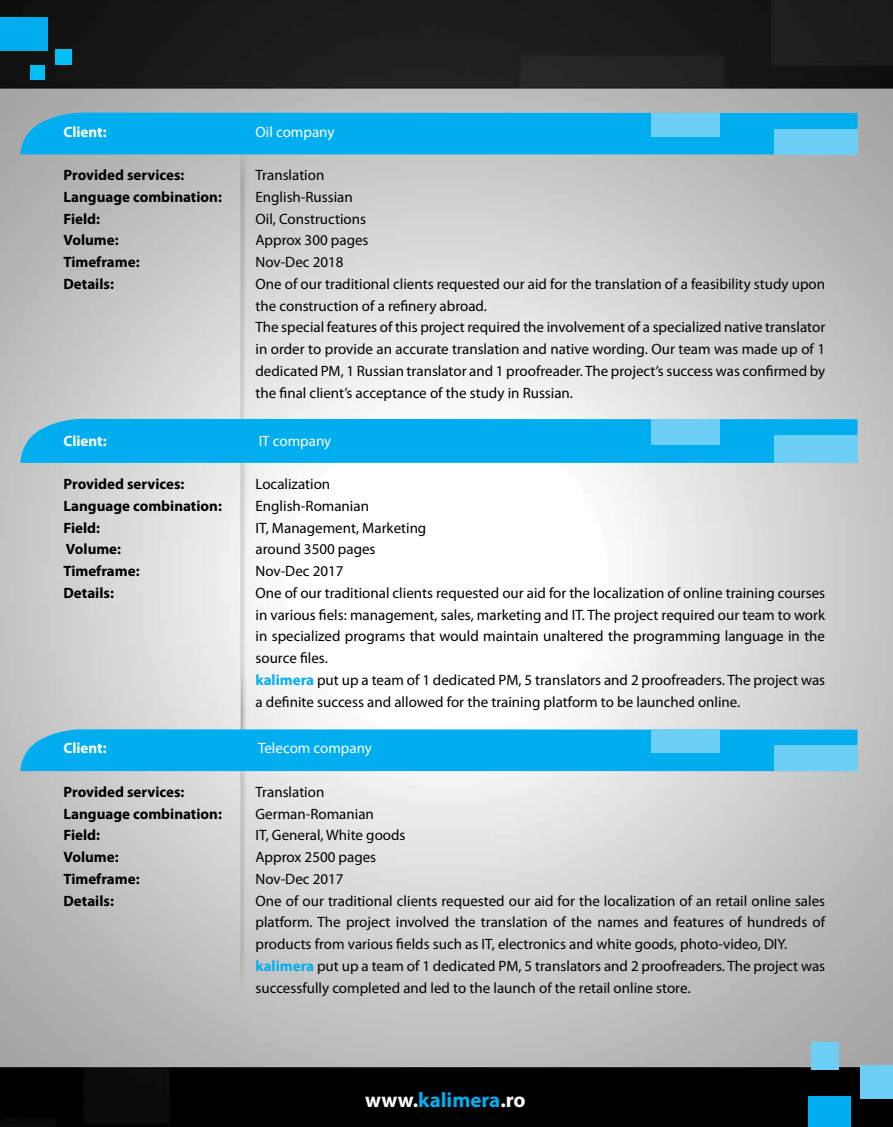
<style>
.page{position:relative;width:893px;height:1127px;background:#fff}
.page>*{position:absolute;margin:0;border:0;box-sizing:border-box;transform-origin:0 0}
.t1{font:700 21px "Myriad Pro";color:#00aeef}
.t2{font:15px/21.8px "Myriad Pro";color:#000}
.t3{font:700 15px "Myriad Pro";color:#000}
.t4{font:15px "Myriad Pro";color:#fff}
.t5{font:700 15px "Myriad Pro";color:#fff}
.s1{font-weight:700;color:#00aeef}
.s2{color:#fff}
</style>
<div class="page">
<img style="left:0;top:0;width:893px;height:1127px">
<div style="left:30px;top:65px;width:14px;height:14px;background:#00c0f3"></div>
<div style="left:0;top:17px;width:48px;height:34px;background:#00aeef"></div>
<div style="left:55px;top:49px;width:17px;height:16px;background:#00c0f3"></div>
<div style="left:20px;top:113px;width:838px;height:41px;background:#00aeef"></div>
<div style="left:651px;top:113px;width:68px;height:24px;background:#6dcff6"></div>
<div style="left:774px;top:129px;width:84px;height:25px;background:#6dcff6"></div>
<div style="left:20px;top:419px;width:838px;height:44px;background:#00aeef"></div>
<div style="left:651px;top:419px;width:68px;height:25px;background:#6dcff6"></div>
<div style="left:774px;top:436px;width:84px;height:27px;background:#6dcff6"></div>
<div style="left:20px;top:729px;width:838px;height:42px;background:#00aeef"></div>
<div style="left:651px;top:729px;width:68px;height:24px;background:#6dcff6"></div>
<div style="left:774px;top:745px;width:84px;height:26px;background:#6dcff6"></div>
<div style="left:811px;top:1042px;width:28px;height:27px;background:#6dcff6"></div>
<div style="left:861px;top:1065px;width:32px;height:34px;background:#6dcff6"></div>
<div style="left:808px;top:1096px;width:42px;height:31px;background:#00aeef"></div>
<p class="t5" style="left:64px;top:122px;width:45px">Client:</p>
<p class="t4" style="left:256px;top:122px;width:80px">Oil company</p>
<p class="t3" style="left:64px;top:165px;width:122px">Provided services:</p>
<p class="t2" style="left:256px;top:164px;width:70px">Translation</p>
<p class="t3" style="left:64px;top:187px;width:160px">Language combination:</p>
<p class="t2" style="left:256px;top:186px;width:99px">English-Russian</p>
<p class="t3" style="left:64px;top:209px;width:38px">Field:</p>
<p class="t2" style="left:256px;top:208px;width:112px">Oil, Constructions</p>
<p class="t3" style="left:64px;top:231px;width:57px">Volume:</p>
<p class="t2" style="left:256px;top:229px;width:114px">Approx 300 pages</p>
<p class="t3" style="left:64px;top:252px;width:78px">Timeframe:</p>
<p class="t2" style="left:256px;top:251px;width:90px">Nov-Dec 2018</p>
<p class="t3" style="left:64px;top:274px;width:52px">Details:</p>
<p class="t2" style="left:256px;top:273px;width:571px">One of our traditional clients requested our aid for the translation of a feasibility study upon the construction of a refinery abroad.<br>The special features of this project required the involvement of a specialized native translator in order to provide an accurate translation and native wording. Our team was made up of 1 dedicated PM, 1 Russian translator and 1 proofreader. The project’s success was confirmed by the final client’s acceptance of the study in Russian.</p>
<p class="t5" style="left:64px;top:431px;width:45px">Client:</p>
<p class="t4" style="left:259px;top:431px;width:74px">IT company</p>
<p class="t3" style="left:64px;top:474px;width:122px">Provided services:</p>
<p class="t2" style="left:256px;top:473px;width:76px">Localization</p>
<p class="t3" style="left:64px;top:496px;width:160px">Language combination:</p>
<p class="t2" style="left:256px;top:495px;width:115px">English-Romanian</p>
<p class="t3" style="left:64px;top:518px;width:38px">Field:</p>
<p class="t2" style="left:256px;top:516px;width:172px">IT, Management, Marketing</p>
<p class="t3" style="left:66px;top:539px;width:57px">Volume:</p>
<p class="t2" style="left:256px;top:538px;width:122px">around 3500 pages</p>
<p class="t3" style="left:64px;top:561px;width:78px">Timeframe:</p>
<p class="t2" style="left:256px;top:560px;width:90px">Nov-Dec 2017</p>
<p class="t3" style="left:64px;top:583px;width:52px">Details:</p>
<p class="t2" style="left:256px;top:582px;width:571px">One of our traditional clients requested our aid for the localization of online training courses in various fiels: management, sales, marketing and IT. The project required our team to work in specialized programs that would maintain unaltered the programming language in the source files.<br><span class="s1">kalimera</span> put up a team of 1 dedicated PM, 5 translators and 2 proofreaders. The project was a definite success and allowed for the training platform to be launched online.</p>
<p class="t5" style="left:64px;top:738px;width:45px">Client:</p>
<p class="t4" style="left:258px;top:739px;width:115px">Telecom company</p>
<p class="t3" style="left:64px;top:782px;width:122px">Provided services:</p>
<p class="t2" style="left:256px;top:781px;width:70px">Translation</p>
<p class="t3" style="left:64px;top:804px;width:160px">Language combination:</p>
<p class="t2" style="left:256px;top:802px;width:120px">German-Romanian</p>
<p class="t3" style="left:64px;top:825px;width:38px">Field:</p>
<p class="t2" style="left:256px;top:824px;width:152px">IT, General, White goods</p>
<p class="t3" style="left:64px;top:847px;width:57px">Volume:</p>
<p class="t2" style="left:256px;top:846px;width:122px">Approx 2500 pages</p>
<p class="t3" style="left:64px;top:869px;width:78px">Timeframe:</p>
<p class="t2" style="left:256px;top:868px;width:90px">Nov-Dec 2017</p>
<p class="t3" style="left:64px;top:891px;width:52px">Details:</p>
<p class="t2" style="left:256px;top:889px;width:571px">One of our traditional clients requested our aid for the localization of an retail online sales platform. The project involved the translation of the names and features of hundreds of products from various fields such as IT, electronics and white goods, photo-video, DIY. <span class="s1">kalimera</span> put up a team of 1 dedicated PM, 5 translators and 2 proofreaders. The project was successfully completed and led to the launch of the retail online store.</p>
<h1 class="t1" style="left:365px;top:1086px;width:162px"><span class="s2">www.</span>kalimera<span class="s2">.ro</span></h1>
</div>
